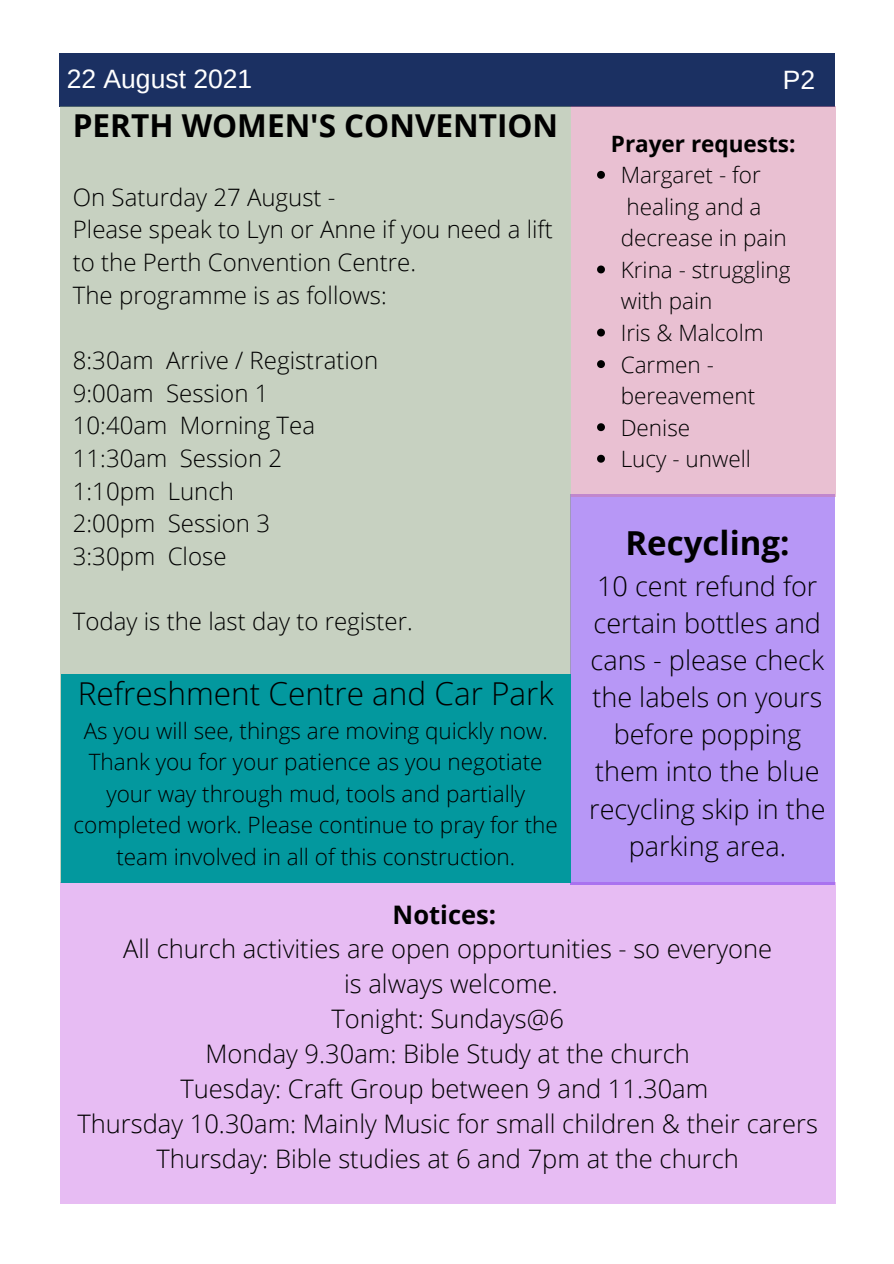
<style>
.page{position:relative;width:894px;height:1264px;background:#fff}
.page>*{position:absolute;margin:0;border:0;box-sizing:border-box;transform-origin:0 0}
.t1{font:700 33px "Open Sans";color:#000}
.t2{font:300 31.5px "Open Sans";color:#000}
.t3{font:700 31.5px "Open Sans";color:#000}
.t4{font:300 27px/37.2px "Open Sans";color:#000;text-align:center}
.t5{font:26.55px "Arimo";color:#fff}
.t6{font:300 25.5px "Open Sans";color:#000}
.t7{font:700 25.5px "Open Sans";color:#000}
.t8{font:300 24px/32.7px "Open Sans";color:#000}
.t9{font:300 22.5px/31.5px "Open Sans";color:#000}
.t10{font:700 22.5px "Open Sans";color:#000}
</style>
<div class="page">
<div style="left:59px;top:54px;width:775px;height:53px;background:#1b3062"></div>
<div style="left:60px;top:882px;width:775px;height:321px;background:#e7bcf3"></div>
<div style="left:570px;top:494px;width:265px;height:390px;background:#b797f6"></div>
<div style="left:571px;top:106px;width:264px;height:391px;background:#e9c0d2"></div>
<div style="left:61px;top:106px;width:510px;height:776px;background:#c7d1c1"></div>
<div style="left:61px;top:674px;width:509px;height:208px;background:#03989e"></div>
<svg style="left:597px;top:171px;width:7px;height:8px"></svg>
<svg style="left:597px;top:265px;width:7px;height:8px"></svg>
<svg style="left:597px;top:328px;width:7px;height:8px"></svg>
<svg style="left:597px;top:360px;width:7px;height:8px"></svg>
<svg style="left:597px;top:423px;width:7px;height:8px"></svg>
<svg style="left:597px;top:455px;width:7px;height:7px"></svg>
<p class="t5" style="left:67px;top:64px;width:187px">22 August 2021</p>
<p class="t5" style="left:782px;top:65px;width:34px">P2</p>
<p class="t3" style="left:73px;top:103px;width:486px">PERTH WOMEN'S CONVENTION</p>
<p class="t8" style="left:73px;top:180px;width:264px">On Saturday 27 August -</p>
<p class="t8" style="left:73px;top:212px;width:481px">Please speak to Lyn or Anne if you need a lift to the Perth Convention Centre.</p>
<p class="t8" style="left:73px;top:278px;width:315px">The programme is as follows:</p>
<p class="t8" style="left:73px;top:343px;width:307px">8:30am Arrive / Registration</p>
<p class="t8" style="left:73px;top:376px;width:197px">9:00am Session 1</p>
<p class="t8" style="left:73px;top:408px;width:244px">10:40am Morning Tea</p>
<p class="t8" style="left:73px;top:441px;width:211px">11:30am Session 2</p>
<p class="t8" style="left:73px;top:474px;width:162px">1:10pm Lunch</p>
<p class="t8" style="left:73px;top:506px;width:199px">2:00pm Session 3</p>
<p class="t8" style="left:73px;top:539px;width:155px">3:30pm Close</p>
<p class="t8" style="left:73px;top:604px;width:341px">Today is the last day to register.</p>
<p class="t2" style="left:78px;top:671px;width:477px">Refreshment Centre and Car Park</p>
<p class="t9" style="left:74px;top:714px;width:485px;text-align:center">As you will see, things are moving quickly now.<br>Thank you for your patience as you negotiate your way through mud, tools and partially completed work. Please continue to pray for the team involved in all of this construction.</p>
<p class="t10" style="left:610px;top:128px;width:186px">Prayer requests:</p>
<p class="t9" style="left:620px;top:159px;width:167px">Margaret - for healing and a decrease in pain</p>
<p class="t9" style="left:620px;top:253px;width:171px">Krina - struggling with pain</p>
<p class="t9" style="left:620px;top:316px;width:144px">Iris &amp; Malcolm</p>
<p class="t9" style="left:620px;top:348px;width:136px">Carmen - bereavement</p>
<p class="t9" style="left:620px;top:411px;width:71px">Denise</p>
<p class="t9" style="left:620px;top:442px;width:132px">Lucy - unwell</p>
<p class="t1" style="left:625px;top:519px;width:165px">Recycling:</p>
<p class="t4" style="left:589px;top:566px;width:238px">10 cent refund for certain bottles and cans - please check the labels on yours before popping them into the blue recycling skip in the parking area.</p>
<p class="t7" style="left:392px;top:896px;width:105px">Notices:</p>
<p class="t6" style="left:123px;top:931px;width:650px">All church activities are open opportunities - so everyone</p>
<p class="t6" style="left:344px;top:966px;width:215px">is always welcome.</p>
<p class="t6" style="left:331px;top:1001px;width:234px">Tonight: Sundays@6</p>
<p class="t6" style="left:205px;top:1035px;width:486px">Monday 9.30am: Bible Study at the church</p>
<p class="t6" style="left:180px;top:1070px;width:529px">Tuesday: Craft Group between 9 and 11.30am</p>
<p class="t6" style="left:77px;top:1105px;width:742px">Thursday 10.30am: Mainly Music for small children &amp; their carers</p>
<p class="t6" style="left:156px;top:1140px;width:583px">Thursday: Bible studies at 6 and 7pm at the church</p>
</div>
